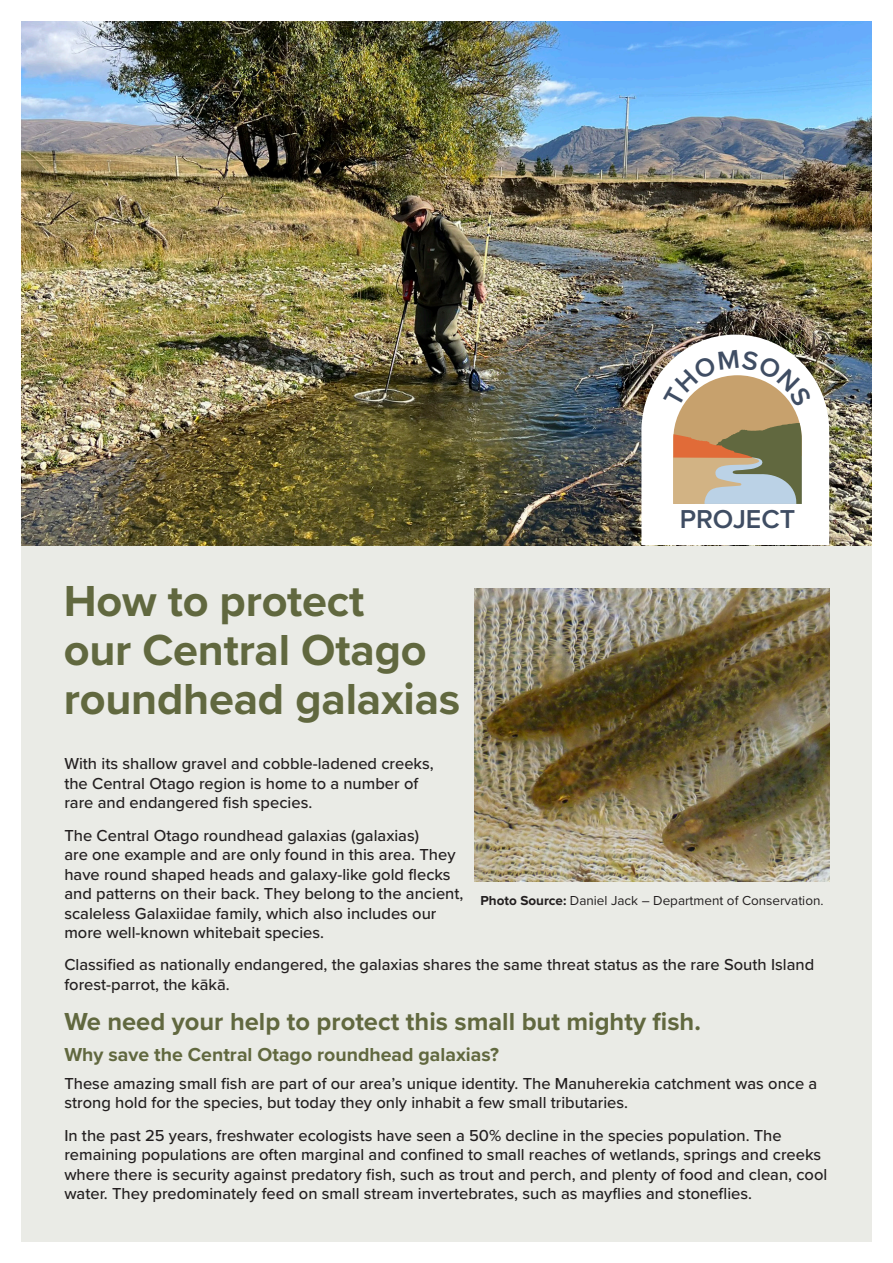
<style>
.page{position:relative;width:893px;height:1263px;background:#fff}
.page>*{position:absolute;margin:0;border:0;box-sizing:border-box;transform-origin:0 0}
.t1{font:700 45px/48.6px "Proxima Nova";letter-spacing:-.005em;color:#61683f}
.t2{font:600 26.85px "Proxima Nova";color:#3f4d63}
.Sub_Head{font:700 25.5px "Proxima Nova";color:#61683f}
.Bold_Head{font:700 19.5px "Proxima Nova";color:#61683f}
.Body{font:500 16.5px/19.5px "Proxima Nova";color:#231f20}
.Body-2{font:13.5px "Proxima Nova";color:#231f20}
.s1{font-weight:700}
</style>
<div class="page">
<div style="left:21px;top:21px;width:851px;height:1221px;background:#eaebe6"></div>
<img style="left:21px;top:21px;width:851px;height:524px">
<img style="left:475px;top:588px;width:354px;height:293px">
<svg style="left:641px;top:335px;width:188px;height:210px;background:#d2c9ba"></svg>
<p class="t1" style="left:64px;top:576px;width:398px">How to protect<br>our Central Otago roundhead galaxias</p>
<p class="t2" style="left:680px;top:499px;width:117px">PROJECT</p>
<p class="Body" style="left:64px;top:753px;width:371px">With its shallow gravel and cobble-ladened creeks, the Central Otago region is home to a number of rare and endangered fish species.</p>
<p class="Body" style="left:64px;top:825px;width:401px">The Central Otago roundhead galaxias (galaxias)<br>are one example and are only found in this area. They have round shaped heads and galaxy-like gold flecks and patterns on their back. They belong to the ancient, scaleless Galaxiidae family, which also includes our more well-known whitebait species.</p>
<p class="Body" style="left:64px;top:954px;width:751px">Classified as nationally endangered, the galaxias shares the same threat status as the rare South Island forest-parrot, the kākā.</p>
<p class="Sub_Head" style="left:64px;top:1003px;width:638px">We need your help to protect this small but mighty fish.</p>
<p class="Bold_Head" style="left:64px;top:1040px;width:436px">Why save the Central Otago roundhead galaxias?</p>
<p class="Body" style="left:64px;top:1073px;width:754px">These amazing small fish are part of our area’s unique identity. The Manuherekia catchment was once a strong hold for the species, but today they only inhabit a few small tributaries.</p>
<p class="Body" style="left:64px;top:1125px;width:764px">In the past 25 years, freshwater ecologists have seen a 50% decline in the species population. The remaining populations are often marginal and confined to small reaches of wetlands, springs and creeks where there is security against predatory fish, such as trout and perch, and plenty of food and clean, cool water. They predominately feed on small stream invertebrates, such as mayflies and stoneflies.</p>
<p class="Body-2" style="left:481px;top:892px;width:345px"><span class="s1">Photo Source:</span> Daniel Jack – Department of Conservation.</p>
</div>
